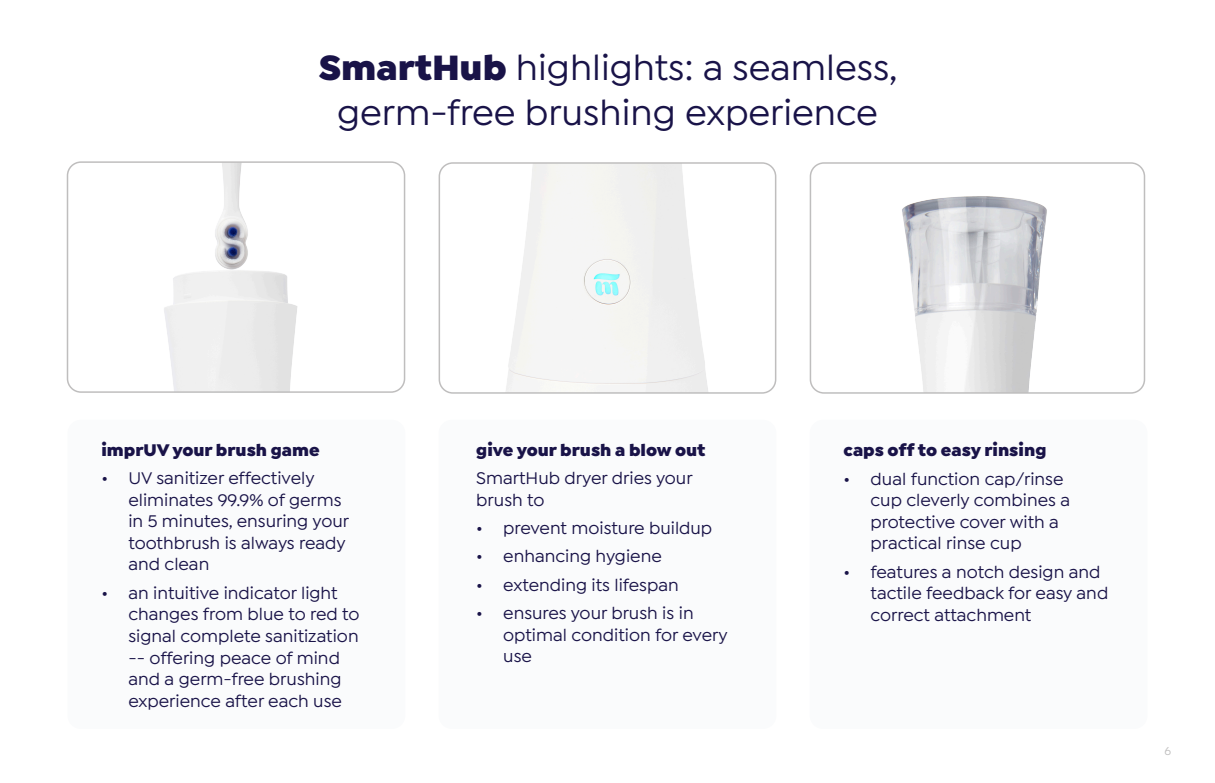
<style>
.page{position:relative;width:1215px;height:783px;background:#fff}
.page>*{position:absolute;margin:0;border:0;box-sizing:border-box;transform-origin:0 0}
.t1{font:500 37.5px/45px "Isidora Sans";color:#191348;text-align:center}
.t2{font:500 18px/21.6px "Isidora Sans";color:#191348}
.t3{font:900 18px "Isidora Sans";color:#191348}
.t4{font:500 12px "Isidora Sans";color:#bfbebe}
.s1{font-weight:900}
</style>
<div class="page">
<div style="left:68px;top:420px;width:337px;height:309px;background:#f5f7f9;border-radius:14px"></div>
<div style="left:439px;top:420px;width:337px;height:309px;background:#f5f7f9;border-radius:14px"></div>
<div style="left:810px;top:420px;width:338px;height:309px;background:#f5f7f9;border-radius:14px"></div>
<img style="left:69px;top:164px;width:336px;height:226px">
<div style="left:67px;top:161px;width:338px;height:232px;border:2px solid #bfbebe;border-radius:14px"></div>
<img style="left:439px;top:165px;width:337px;height:226px">
<div style="left:439px;top:162px;width:337px;height:232px;border:2px solid #bfbebe;border-radius:14px"></div>
<img style="left:810px;top:165px;width:332px;height:226px">
<div style="left:810px;top:162px;width:335px;height:232px;border:2px solid #bfbebe;border-radius:14px"></div>
<p class="t1" style="left:318px;top:45px;width:581px"><span class="s1">SmartHub</span> highlights: a seamless, germ-free brushing experience</p>
<p class="t3" style="left:101px;top:438px;width:220px">imprUV your brush game</p>
<p class="t2" style="left:128px;top:467px;width:222px;text-indent:-27px">• UV sanitizer effectively eliminates 99.9% of germs in 5 minutes, ensuring your toothbrush is always ready and clean</p>
<p class="t2" style="left:128px;top:582px;width:233px;text-indent:-27px">• an intuitive indicator light changes from blue to red to signal complete sanitization -- offering peace of mind and a germ-free brushing experience after each use</p>
<p class="t3" style="left:476px;top:438px;width:231px">give your brush a blow out</p>
<p class="t2" style="left:476px;top:467px;width:218px">SmartHub dryer dries your brush to</p>
<p class="t2" style="left:476px;top:517px;width:238px">• prevent moisture buildup</p>
<p class="t2" style="left:476px;top:546px;width:187px">• enhancing hygiene</p>
<p class="t2" style="left:476px;top:574px;width:204px">• extending its lifespan</p>
<p class="t2" style="left:503px;top:602px;width:226px;text-indent:-27px">• ensures your brush is in optimal condition for every use</p>
<p class="t3" style="left:844px;top:439px;width:204px">caps off to easy rinsing</p>
<p class="t2" style="left:871px;top:468px;width:201px;text-indent:-27px">• dual function cap/rinse cup cleverly combines a protective cover with a practical rinse cup</p>
<p class="t2" style="left:871px;top:561px;width:239px;text-indent:-27px">• features a notch design and tactile feedback for easy and correct attachment</p>
<p class="t4" style="left:1165px;top:744px;width:8px">6</p>
</div>
